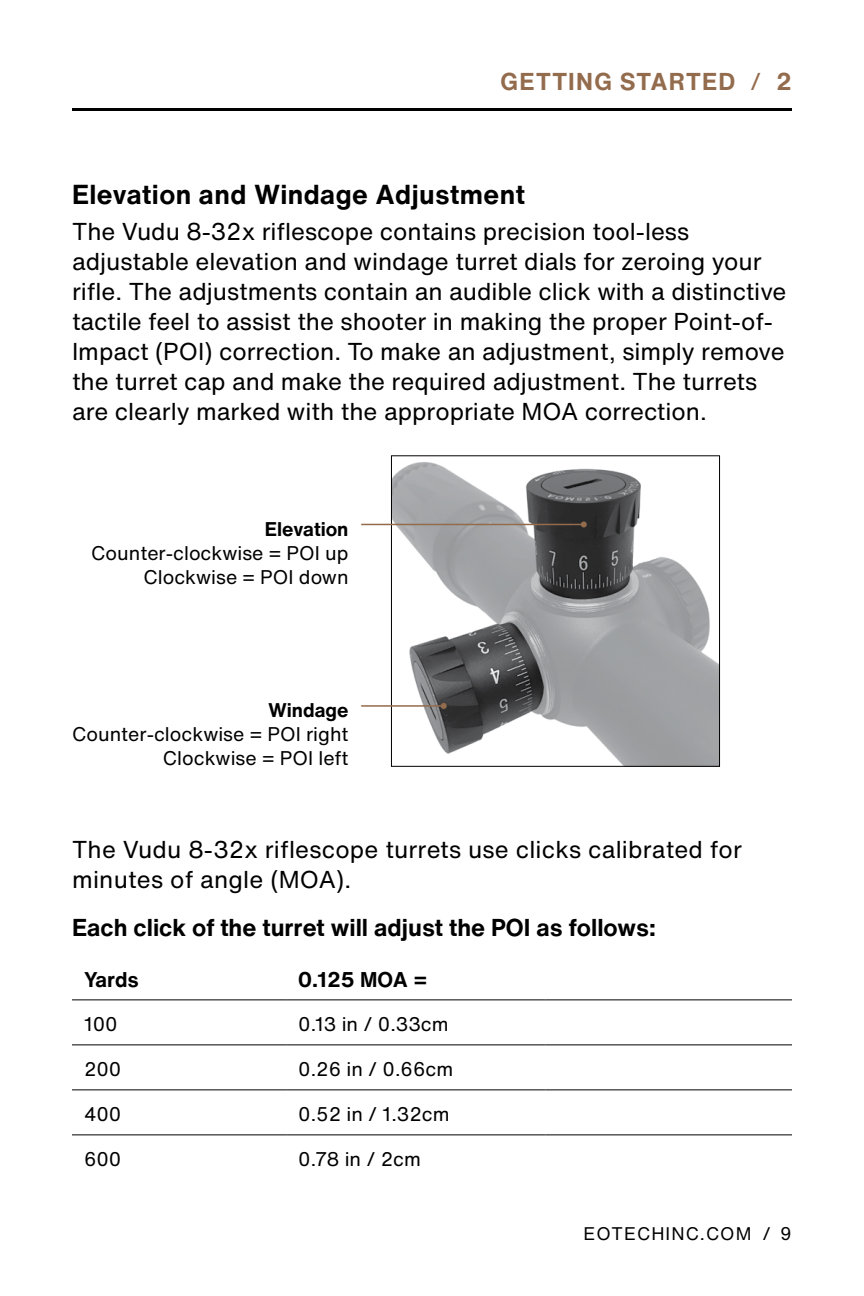
<style>
.page{position:relative;width:864px;height:1296px;background:#fff}
.page>*{position:absolute;margin:0;border:0;box-sizing:border-box;transform-origin:0 0}
.t1{font:700 27px "Helvetica Now Text";letter-spacing:.015em;color:#000}
.t2{font:24px/30px "Helvetica Now Text";color:#000}
.t3{font:700 24px "Helvetica Now Text";color:#000}
.t4{font:700 24px "Helvetica Now Text";letter-spacing:.05em;color:#936b4d}
.t5{font:700 21px "Helvetica Now Text";color:#000}
.t6{font:19.5px/24px "Helvetica Now Text";color:#000;text-align:right}
.t7{font:700 19.5px "Helvetica Now Text";color:#000}
.t8{font:18px "Helvetica Now Text";letter-spacing:.06em;color:#000}
.s1{font-weight:400}
</style>
<div class="page">
<hr style="left:72px;top:108px;width:720px;height:3px;background:#000">
<hr style="left:72px;top:999px;width:214px;height:1px;background:#000">
<hr style="left:286px;top:999px;width:259px;height:1px;background:#000">
<hr style="left:545px;top:999px;width:247px;height:1px;background:#000">
<hr style="left:72px;top:1044px;width:214px;height:1px;background:#000">
<hr style="left:286px;top:1044px;width:259px;height:1px;background:#000">
<hr style="left:545px;top:1044px;width:247px;height:1px;background:#000">
<hr style="left:72px;top:1089px;width:214px;height:1px;background:#000">
<hr style="left:286px;top:1089px;width:259px;height:1px;background:#000">
<hr style="left:545px;top:1089px;width:247px;height:1px;background:#000">
<hr style="left:72px;top:1134px;width:214px;height:1px;background:#000">
<hr style="left:286px;top:1134px;width:259px;height:1px;background:#000">
<hr style="left:545px;top:1134px;width:247px;height:1px;background:#000">
<img style="left:393px;top:462px;width:325px;height:303px">
<div style="left:391px;top:455px;width:329px;height:312px;border:1px solid #000"></div>
<hr style="left:361px;top:705px;width:83px;height:2px;background:#936b4d">
<svg style="left:441px;top:703px;width:6px;height:6px"></svg>
<hr style="left:361px;top:524px;width:223px;height:1px;background:#936b4d">
<svg style="left:581px;top:521px;width:6px;height:6px"></svg>
<p class="t4" style="left:501px;top:63px;width:293px">GETTING STARTED <span class="s1">/</span> 2</p>
<p class="t1" style="left:72px;top:174px;width:455px">Elevation and Windage Adjustment</p>
<p class="t2" style="left:72px;top:215px;width:716px">The Vudu 8-32x riflescope contains precision tool-less adjustable elevation and windage turret dials for zeroing your rifle. The adjustments contain an audible click with a distinctive tactile feel to assist the shooter in making the proper Point-of-Impact (POI) correction. To make an adjustment, simply remove the turret cap and make the required adjustment. The turrets are clearly marked with the appropriate MOA correction.</p>
<p class="t7" style="left:265px;top:514px;width:85px">Elevation</p>
<p class="t6" style="left:91px;top:540px;width:259px">Counter-clockwise = POI up<br>Clockwise = POI down</p>
<p class="t7" style="left:268px;top:695px;width:82px">Windage</p>
<p class="t6" style="left:72px;top:722px;width:278px">Counter-clockwise = POI right<br>Clockwise = POI left</p>
<p class="t2" style="left:72px;top:834px;width:671px">The Vudu 8-32x riflescope turrets use clicks calibrated for minutes of angle (MOA).</p>
<p class="t3" style="left:72px;top:909px;width:586px">Each click of the turret will adjust the POI as follows:</p>
<p class="t5" style="left:84px;top:963px;width:56px">Yards</p>
<p class="t5" style="left:298px;top:963px;width:130px">0.125 MOA =</p>
<p class="t6" style="left:84px;top:1011px;width:35px">100</p>
<p class="t6" style="left:298px;top:1011px;width:152px">0.13 in / 0.33cm</p>
<p class="t6" style="left:84px;top:1056px;width:39px">200</p>
<p class="t6" style="left:298px;top:1056px;width:157px">0.26 in / 0.66cm</p>
<p class="t6" style="left:84px;top:1101px;width:39px">400</p>
<p class="t6" style="left:298px;top:1101px;width:153px">0.52 in / 1.32cm</p>
<p class="t6" style="left:84px;top:1146px;width:39px">600</p>
<p class="t6" style="left:298px;top:1146px;width:124px">0.78 in / 2cm</p>
<p class="t8" style="left:584px;top:1220px;width:210px">EOTECHINC.COM / 9</p>
</div>
